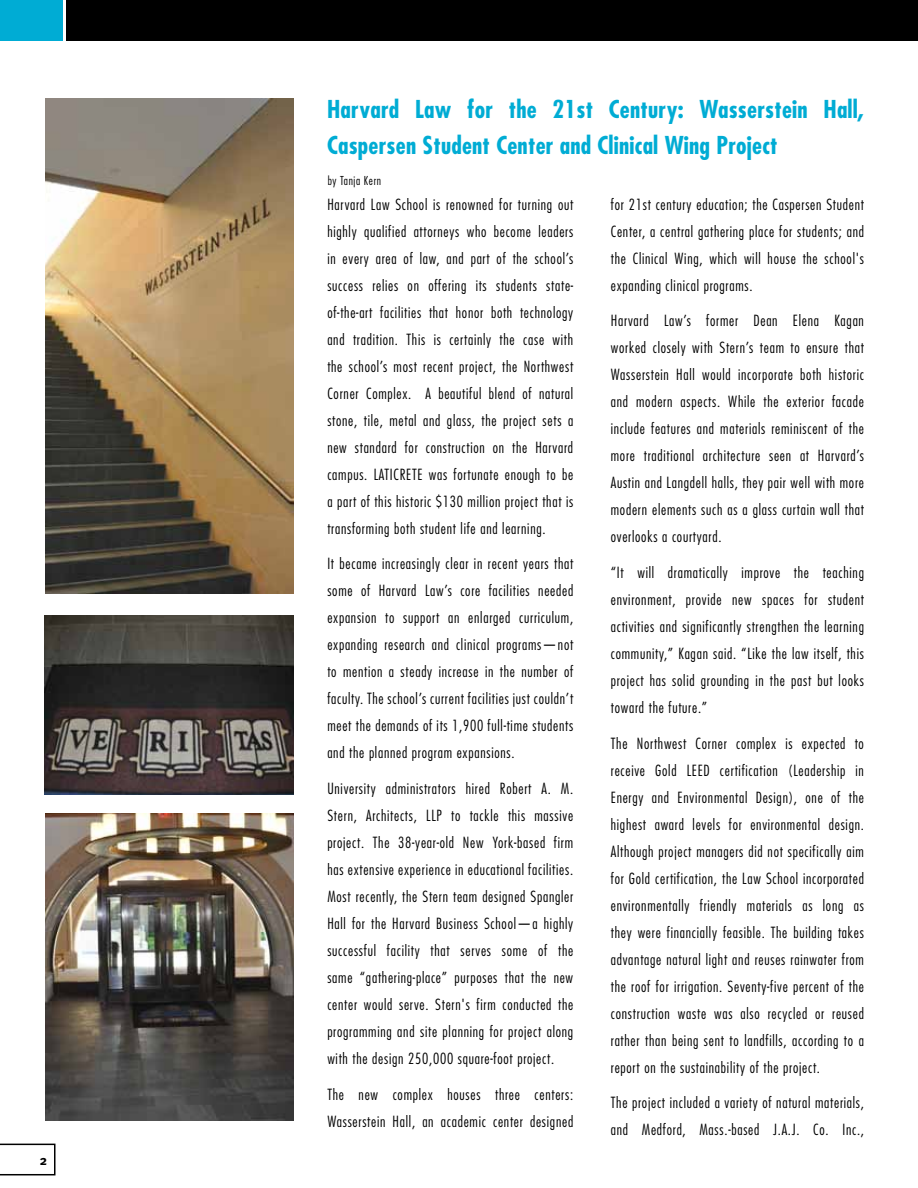
<style>
.page{position:relative;width:918px;height:1188px;background:#fff}
.page>*{position:absolute;margin:0;border:0;box-sizing:border-box;transform-origin:0 0}
.t1{font:700 condensed 24px/36px "Futura";letter-spacing:.01em;color:#00acd4}
.t2{font:300 condensed 15px/27px "Futura";letter-spacing:.05em;color:#000;text-align:justify}
.t3{font:700 13.5px "Meta Plus";color:#000}
.t4{font:300 condensed 12px "Futura";letter-spacing:.05em;color:#000}
</style>
<div class="page">
<svg style="left:0;top:1144px;width:56px;height:31px"></svg>
<div style="left:0;top:0;width:62px;height:40px;background:#00acd4"></div>
<img style="left:45px;top:615px;width:248px;height:180px">
<div style="left:66px;top:0;width:852px;height:40px;background:#000"></div>
<img style="left:45px;top:98px;width:248px;height:495px">
<img style="left:45px;top:813px;width:248px;height:308px">
<p class="t3" style="left:40px;top:1152px;width:9px">2</p>
<h1 class="t1" style="left:327px;top:91px;width:539px">Harvard Law for the 21st Century: Wasserstein Hall,<br>Caspersen Student Center and Clinical Wing Project</h1>
<p class="t4" style="left:328px;top:174px;width:55px">by Tanja Kern</p>
<p class="t2" style="left:327px;top:191px;width:247px">Harvard Law School is renowned for turning out highly qualified attorneys who become leaders in every area of law, and part of the school’s success relies on offering its students state&shy;of-the-art facilities that honor both technology and tradition. This is certainly the case with the school’s most recent project, the Northwest Corner Complex. A beautiful blend of natural stone, tile, metal and glass, the project sets a new standard for construction on the Harvard campus. LATICRETE was fortunate enough to be a part of this historic $130 million project that is transforming both student life and learning.</p>
<p class="t2" style="left:327px;top:550px;width:247px">It became increasingly clear in recent years that some of Harvard Law’s core facilities needed expansion to support an enlarged curriculum, expanding research and clinical programs—not to mention a steady increase in the number of faculty. The school’s current facilities just couldn’t meet the demands of its 1,900 full-time students and the planned program expansions.</p>
<p class="t2" style="left:327px;top:775px;width:247px">University administrators hired Robert A. M.<br>Stern, Architects, LLP to tackle this massive project. The 38-year-old New York-based firm has extensive experience in educational facilities.<br>Most recently, the Stern team designed Spangler Hall for the Harvard Business School—a highly successful facility that serves some of the same “gathering-place” purposes that the new center would serve. Stern's firm conducted the programming and site planning for project along with the design 250,000 square-foot project.</p>
<p class="t2" style="left:327px;top:1081px;width:247px">The new complex houses three centers:<br>Wasserstein Hall, an academic center designed</p>
<p class="t2" style="left:611px;top:191px;width:255px">for 21st century education; the Caspersen Student Center, a central gathering place for students; and the Clinical Wing, which will house the school's expanding clinical programs.</p>
<p class="t2" style="left:611px;top:307px;width:255px">Harvard Law’s former Dean Elena Kagan worked closely with Stern’s team to ensure that Wasserstein Hall would incorporate both historic and modern aspects. While the exterior facade include features and materials reminiscent of the more traditional architecture seen at Harvard’s Austin and Langdell halls, they pair well with more modern elements such as a glass curtain wall that overlooks a courtyard.</p>
<p class="t2" style="left:611px;top:559px;width:255px">“It will dramatically improve the teaching environment, provide new spaces for student activities and significantly strengthen the learning community,” Kagan said. “Like the law itself, this project has solid grounding in the past but looks toward the future.”</p>
<p class="t2" style="left:611px;top:730px;width:255px">The Northwest Corner complex is expected to receive Gold LEED certification (Leadership in Energy and Environmental Design), one of the highest award levels for environmental design.<br>Although project managers did not specifically aim for Gold certification, the Law School incorporated environmentally friendly materials as long as they were financially feasible. The building takes advantage natural light and reuses rainwater from the roof for irrigation. Seventy-five percent of the construction waste was also recycled or reused rather than being sent to landfills, according to a report on the sustainability of the project.</p>
<p class="t2" style="left:611px;top:1089px;width:255px">The project included a variety of natural materials, and Medford, Mass.-based J.A.J. Co. Inc.,</p>
</div>
